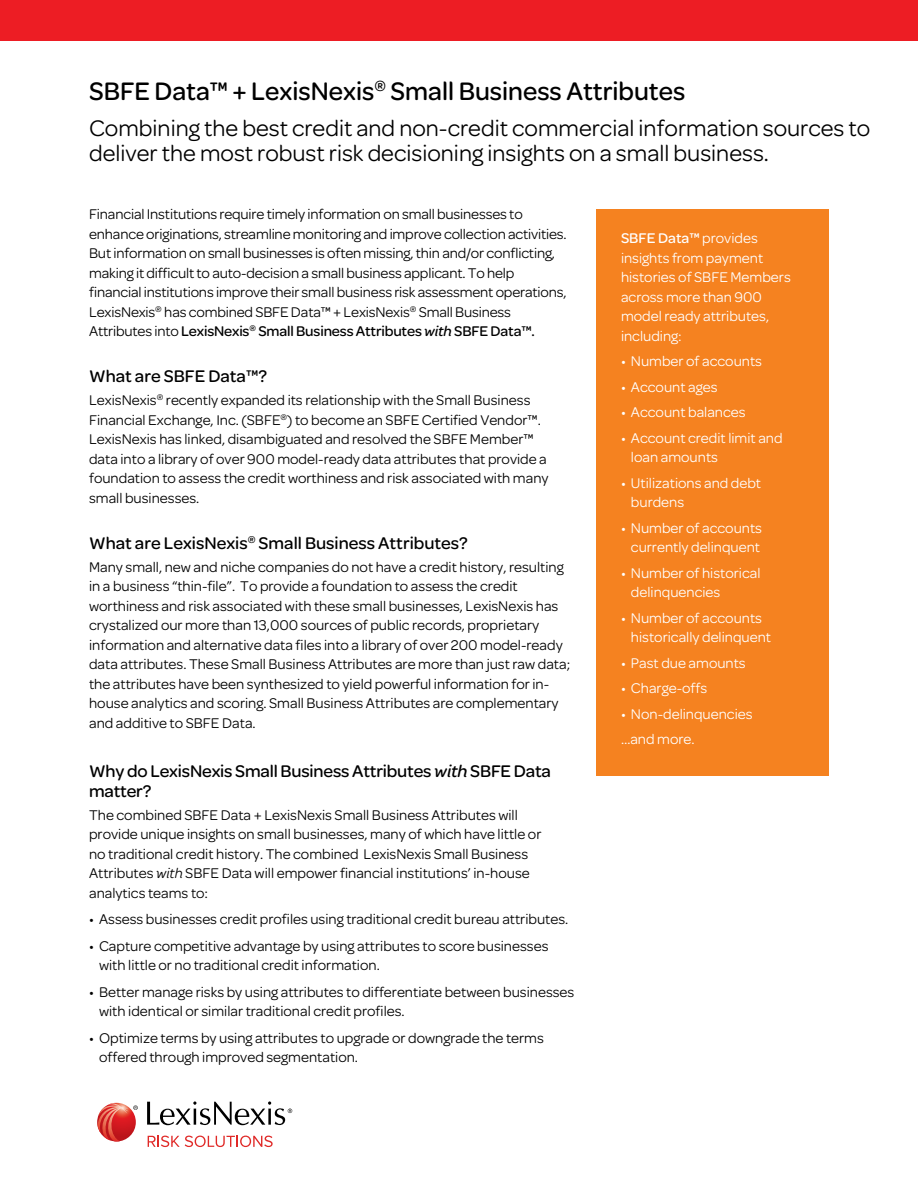
<style>
.page{position:relative;width:918px;height:1188px;background:#fff}
.page>*{position:absolute;margin:0;border:0;box-sizing:border-box;transform-origin:0 0}
.t1{font:500 27px "Omnes";color:#000}
.t2{font:24px/25.5px "Omnes";color:#000}
.t3{font:500 18px/19.5px "Omnes";color:#000}
.t4{font:15px/19.5px "Omnes";color:#000}
.t5{font:15px/19.5px "Omnes";color:#fff}
.s1{font-weight:500}
.s2{font-weight:500;font-style:italic}
.s3{font-style:italic}
</style>
<div class="page">
<div style="left:0;top:0;width:918px;height:40px;background:#ed1d24"></div>
<svg style="left:148px;top:1136px;width:125px;height:11px"></svg>
<svg style="left:147px;top:1101px;width:145px;height:24px"></svg>
<svg style="left:97px;top:1103px;width:41px;height:38px"></svg>
<div style="left:597px;top:209px;width:232px;height:566px;background:#f58220"></div>
<h1 class="t1" style="left:89px;top:75px;width:598px">SBFE Data™ + LexisNexis<sup>®</sup> Small Business Attributes</h1>
<h2 class="t2" style="left:89px;top:115px;width:783px">Combining the best credit and non-credit commercial information sources to deliver the most robust risk decisioning insights on a small business.</h2>
<p class="t4" style="left:89px;top:205px;width:479px">Financial Institutions require timely information on small businesses to enhance originations, streamline monitoring and improve collection activities.<br>But information on small businesses is often missing, thin and/or conflicting, making it difficult to auto-decision a small business applicant. To help financial institutions improve their small business risk assessment operations, LexisNexis<sup>®</sup> has combined SBFE Data™ + LexisNexis<sup>®</sup> Small Business Attributes into <span class="s1">LexisNexis</span><sup>®</sup> <span class="s1">Small Business Attributes</span> <span class="s2">with</span> <span class="s1">SBFE Data™.</span></p>
<p class="t3" style="left:89px;top:367px;width:179px">What are SBFE Data™?</p>
<p class="t4" style="left:89px;top:391px;width:461px">LexisNexis<sup>®</sup> recently expanded its relationship with the Small Business Financial Exchange, Inc. (SBFE<sup>®</sup>) to become an SBFE Certified Vendor™.<br>LexisNexis has linked, disambiguated and resolved the SBFE Member™ data into a library of over 900 model-ready data attributes that provide a foundation to assess the credit worthiness and risk associated with many small businesses.</p>
<p class="t3" style="left:89px;top:533px;width:380px">What are LexisNexis<sup>®</sup> Small Business Attributes?</p>
<p class="t4" style="left:89px;top:557px;width:483px">Many small, new and niche companies do not have a credit history, resulting in a business “thin-file”. To provide a foundation to assess the credit worthiness and risk associated with these small businesses, LexisNexis has crystalized our more than 13,000 sources of public records, proprietary information and alternative data files into a library of over 200 model-ready data attributes. These Small Business Attributes are more than just raw data; the attributes have been synthesized to yield powerful information for in&shy;house analytics and scoring. Small Business Attributes are complementary and additive to SBFE Data.</p>
<p class="t3" style="left:89px;top:761px;width:463px">Why do LexisNexis Small Business Attributes <span class="s3">with</span> SBFE Data matter?</p>
<p class="t4" style="left:89px;top:805px;width:454px">The combined SBFE Data + LexisNexis Small Business Attributes will provide unique insights on small businesses, many of which have little or no traditional credit history. The combined LexisNexis Small Business Attributes <span class="s3">with</span> SBFE Data will empower financial institutions’ in-house analytics teams to:</p>
<p class="t4" style="left:89px;top:909px;width:481px">• Assess businesses credit profiles using traditional credit bureau attributes.</p>
<p class="t4" style="left:99px;top:936px;width:451px;text-indent:-10px">• Capture competitive advantage by using attributes to score businesses with little or no traditional credit information.</p>
<p class="t4" style="left:99px;top:982px;width:477px;text-indent:-10px">• Better manage risks by using attributes to differentiate between businesses with identical or similar traditional credit profiles.</p>
<p class="t4" style="left:99px;top:1028px;width:446px;text-indent:-10px">• Optimize terms by using attributes to upgrade or downgrade the terms offered through improved segmentation.</p>
<p class="t5" style="left:621px;top:228px;width:171px"><span class="s1">SBFE Data™</span> provides insights from payment histories of SBFE Members across more than 900 model ready attributes, including:</p>
<p class="t5" style="left:621px;top:351px;width:143px">• Number of accounts</p>
<p class="t5" style="left:621px;top:377px;width:98px">• Account ages</p>
<p class="t5" style="left:621px;top:402px;width:126px">• Account balances</p>
<p class="t5" style="left:631px;top:428px;width:153px;text-indent:-10px">• Account credit limit and loan amounts</p>
<p class="t5" style="left:631px;top:473px;width:132px;text-indent:-10px">• Utilizations and debt burdens</p>
<p class="t5" style="left:621px;top:518px;width:143px;text-align:center">• Number of accounts currently delinquent</p>
<p class="t5" style="left:631px;top:563px;width:131px;text-indent:-10px">• Number of historical delinquencies</p>
<p class="t5" style="left:631px;top:608px;width:142px;text-indent:-10px">• Number of accounts historically delinquent</p>
<p class="t5" style="left:621px;top:653px;width:126px">• Past due amounts</p>
<p class="t5" style="left:621px;top:678px;width:88px">• Charge-offs</p>
<p class="t5" style="left:621px;top:701px;width:133px;line-height:25.5px">• Non-delinquencies …and more.</p>
</div>
